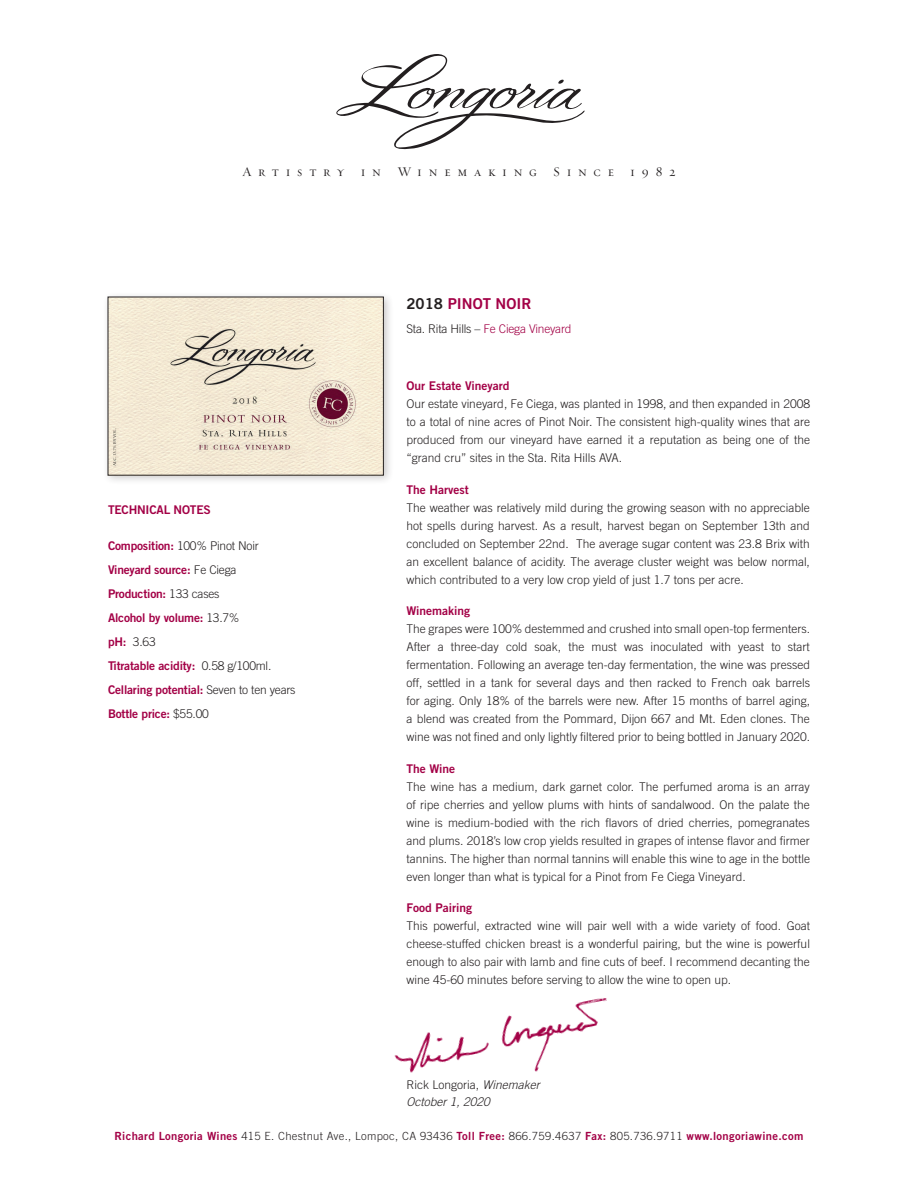
<style>
.page{position:relative;width:918px;height:1188px;background:#fff}
.page>*{position:absolute;margin:0;border:0;box-sizing:border-box;transform-origin:0 0}
.t1{font:15px "Trade Gothic Bold Two";color:#a30146}
.t2{font:13.5px "Requiem Display HTF Small Caps";letter-spacing:.5em;color:#231f20}
.t3{font:300 12px/18px "Trade Gothic";color:#231f20;text-align:justify}
.t4{font:12px "Trade Gothic Bold Two";letter-spacing:-.015em;color:#a30146}
.t5{font:300 12px "Trade Gothic";letter-spacing:-.015em;color:#a30146}
.t6{font:italic 300 12px "Trade Gothic";color:#231f20}
.t7{font:300 11.25px "Trade Gothic";letter-spacing:.03em;color:#231f20}
.s1{font-family:"Trade Gothic Bold Two";font-weight:400;color:#a30146}
.s2{font-family:"Trade Gothic";font-weight:300;color:#231f20}
.s3{color:#231f20}
.s4{font-style:italic}
</style>
<div class="page">
<div style="left:102px;top:291px;width:292px;height:195px;background:#231f20;opacity:.25"></div>
<img style="left:110px;top:299px;width:272px;height:174px">
<img style="left:394px;top:998px;width:213px;height:75px">
<svg style="left:336px;top:54px;width:249px;height:95px"></svg>
<p class="t2" style="left:242px;top:163px;width:435px">Artistry in Winemaking Since 1982</p>
<p class="t4" style="left:108px;top:502px;width:104px">TECHNICAL NOTES</p>
<p class="t3" style="left:108px;top:536px;width:152px"><span class="s1">Composition:</span> 100% Pinot Noir</p>
<p class="t4" style="left:108px;top:562px;width:130px">Vineyard source: <span class="s2">Fe Ciega</span></p>
<p class="t4" style="left:108px;top:586px;width:113px">Production: <span class="s2">133 cases</span></p>
<p class="t4" style="left:108px;top:610px;width:133px">Alcohol by volume: <span class="s2">13.7%</span></p>
<p class="t3" style="left:108px;top:632px;width:49px"><span class="s1">pH:</span> 3.63</p>
<p class="t4" style="left:108px;top:658px;width:165px">Titratable acidity: <span class="s2">0.58 g/100ml.</span></p>
<p class="t4" style="left:108px;top:682px;width:189px">Cellaring potential: <span class="s2">Seven to ten years</span></p>
<p class="t4" style="left:108px;top:706px;width:102px">Bottle price: <span class="s2">$55.00</span></p>
<p class="t1" style="left:406px;top:294px;width:126px"><span class="s3">2018</span> PINOT NOIR</p>
<p class="t5" style="left:406px;top:322px;width:167px"><span class="s3">Sta. Rita Hills –</span> Fe Ciega Vineyard</p>
<p class="t4" style="left:406px;top:378px;width:105px">Our Estate Vineyard</p>
<p class="t3" style="left:406px;top:395px;width:405px">Our estate vineyard, Fe Ciega, was planted in 1998, and then expanded in 2008 to a total of nine acres of Pinot Noir. The consistent high-quality wines that are produced from our vineyard have earned it a reputation as being one of the “grand cru” sites in the Sta. Rita Hills AVA.</p>
<p class="t4" style="left:406px;top:482px;width:64px">The Harvest</p>
<p class="t3" style="left:406px;top:498px;width:405px">The weather was relatively mild during the growing season with no appreciable hot spells during harvest. As a result, harvest began on September 13th and concluded on September 22nd. The average sugar content was 23.8 Brix with an excellent balance of acidity. The average cluster weight was below normal, which contributed to a very low crop yield of just 1.7 tons per acre.</p>
<p class="t4" style="left:406px;top:603px;width:65px">Winemaking</p>
<p class="t3" style="left:406px;top:620px;width:405px">The grapes were 100% destemmed and crushed into small open-top fermenters.<br>After a three-day cold soak, the must was inoculated with yeast to start fermentation. Following an average ten-day fermentation, the wine was pressed off, settled in a tank for several days and then racked to French oak barrels for aging. Only 18% of the barrels were new. After 15 months of barrel aging, a blend was created from the Pommard, Dijon 667 and Mt. Eden clones. The wine was not fined and only lightly filtered prior to being bottled in January 2020.</p>
<p class="t4" style="left:406px;top:761px;width:50px">The Wine</p>
<p class="t3" style="left:406px;top:777px;width:405px">The wine has a medium, dark garnet color. The perfumed aroma is an array of ripe cherries and yellow plums with hints of sandalwood. On the palate the wine is medium-bodied with the rich flavors of dried cherries, pomegranates and plums. 2018’s low crop yields resulted in grapes of intense flavor and firmer tannins. The higher than normal tannins will enable this wine to age in the bottle even longer than what is typical for a Pinot from Fe Ciega Vineyard.</p>
<p class="t4" style="left:406px;top:900px;width:67px">Food Pairing</p>
<p class="t3" style="left:406px;top:917px;width:405px">This powerful, extracted wine will pair well with a wide variety of food. Goat cheese-stuffed chicken breast is a wonderful pairing, but the wine is powerful enough to also pair with lamb and fine cuts of beef. I recommend decanting the wine 45-60 minutes before serving to allow the wine to open up.</p>
<p class="t3" style="left:406px;top:1076px;width:135px">Rick Longoria, <span class="s4">Winemaker</span></p>
<p class="t6" style="left:406px;top:1094px;width:85px">October 1, 2020</p>
<p class="t7" style="left:114px;top:1129px;width:691px"><span class="s1">Richard Longoria Wines</span> 415 E. Chestnut Ave., Lompoc, CA 93436 <span class="s1">Toll Free:</span> 866.759.4637 <span class="s1">Fax:</span> 805.736.9711 <span class="s1">www.longoriawine.com</span></p>
</div>
